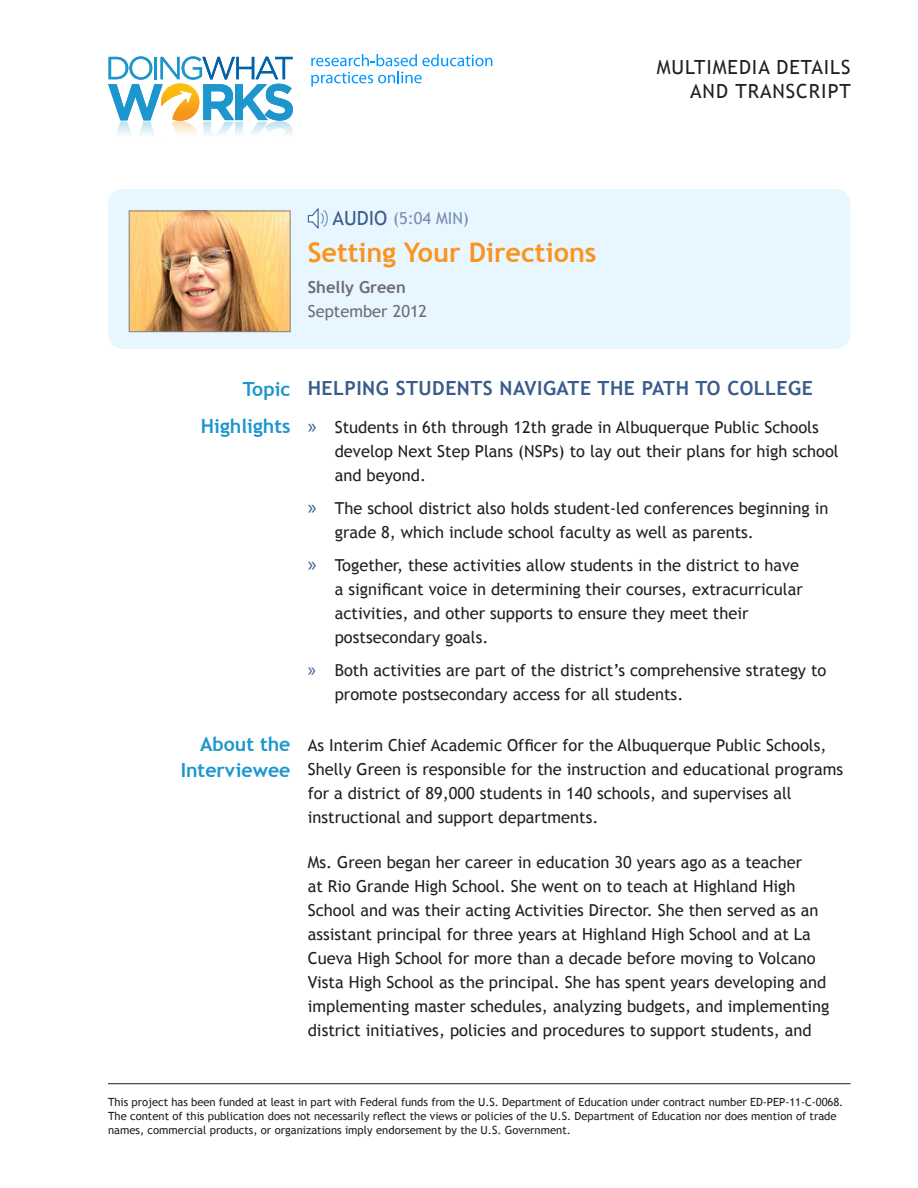
<style>
.page{position:relative;width:918px;height:1188px;background:#fff}
.page>*{position:absolute;margin:0;border:0;box-sizing:border-box;transform-origin:0 0}
.Doc_Title{font:700 27px "Trebuchet MS";color:#fa941c}
.Topic{font:700 19.5px "Trebuchet MS";letter-spacing:.025em;color:#3b5c8a}
.t1{font:700 19.5px/25.5px "Trebuchet MS";color:#1c96cf;text-align:right}
.t2{font:19.5px/24px "Trebuchet MS";letter-spacing:.05em;color:#231f20;text-align:right}
.Body_Headings{font:16.5px/24px "Trebuchet MS";color:#231f20}
.Site_Credit{font:16.5px/24px "Trebuchet MS";color:#6c6d70}
.Media_Type{font:16.5px "Trebuchet MS";color:#768dad}
.t3{font:11.25px/14.2px "Trebuchet MS";color:#231f20}
.s1{font-size:19.5px;color:#3b5c8a}
.s2{font-weight:700}
.s3{font-family:"Myriad Pro";font-size:21px;color:#3b5c8a}
.s4{font-family:"Myriad Pro";font-size:19.5px;color:#3b5c8a}
</style>
<div class="page">
<hr style="left:108px;top:1083px;width:742px;height:1px;background:#231f20">
<svg style="left:108px;top:56px;width:185px;height:79px"></svg>
<svg style="left:311px;top:54px;width:181px;height:33px"></svg>
<div style="left:108px;top:189px;width:743px;height:160px;background:#e7f6ff;border-radius:15px"></div>
<svg style="left:307px;top:208px;width:21px;height:21px"></svg>
<img style="left:131px;top:213px;width:158px;height:117px">
<div style="left:129px;top:211px;width:162px;height:121px;border:1px solid #808285"></div>
<p class="t2" style="left:657px;top:55px;width:196px">MULTIMEDIA DETAILS<br>AND TRANSCRIPT</p>
<p class="Media_Type" style="left:333px;top:208px;width:138px"><span class="s1">AUDIO</span> (5:04 MIN)</p>
<p class="Doc_Title" style="left:308px;top:236px;width:290px">Setting Your Directions</p>
<p class="Site_Credit" style="left:308px;top:275px;width:121px"><span class="s2">Shelly Green<br></span>September 2012</p>
<p class="t1" style="left:243px;top:376px;width:49px">Topic</p>
<p class="t1" style="left:201px;top:414px;width:91px">Highlights</p>
<p class="t1" style="left:181px;top:731px;width:111px">About the<br>Interviewee</p>
<p class="Topic" style="left:308px;top:376px;width:506px">HELPING STUDENTS NAVIGATE THE PATH TO COLLEGE</p>
<p class="Body_Headings" style="left:335px;top:415px;width:506px;text-indent:-27px"><span class="s3">»</span> Students in 6th through 12th grade in Albuquerque Public Schools develop Next Step Plans (NSPs) to lay out their plans for high school and beyond.</p>
<p class="Body_Headings" style="left:335px;top:496px;width:495px;text-indent:-27px"><span class="s3">»</span> The school district also holds student-led conferences beginning in grade 8, which include school faculty as well as parents.</p>
<p class="Body_Headings" style="left:335px;top:553px;width:470px;text-indent:-27px"><span class="s3">»</span> Together, these activities allow students in the district to have a significant voice in determining their courses, extracurricular activities, and other supports to ensure they meet their postsecondary goals.</p>
<p class="Body_Headings" style="left:335px;top:658px;width:493px;text-indent:-27px"><span class="s4">»</span> Both activities are part of the district’s comprehensive strategy to promote postsecondary access for all students.</p>
<p class="Body_Headings" style="left:308px;top:733px;width:537px">As Interim Chief Academic Officer for the Albuquerque Public Schools, Shelly Green is responsible for the instruction and educational programs for a district of 89,000 students in 140 schools, and supervises all instructional and support departments.</p>
<p class="Body_Headings" style="left:308px;top:851px;width:523px">Ms. Green began her career in education 30 years ago as a teacher<br>at Rio Grande High School. She went on to teach at Highland High School and was their acting Activities Director. She then served as an assistant principal for three years at Highland High School and at La Cueva High School for more than a decade before moving to Volcano Vista High School as the principal. She has spent years developing and implementing master schedules, analyzing budgets, and implementing district initiatives, policies and procedures to support students, and</p>
<p class="t3" style="left:108px;top:1095px;width:737px">This project has been funded at least in part with Federal funds from the U.S. Department of Education under contract number ED-PEP-11-C-0068.<br>The content of this publication does not necessarily reflect the views or policies of the U.S. Department of Education nor does mention of trade names, commercial products, or organizations imply endorsement by the U.S. Government.</p>
</div>
